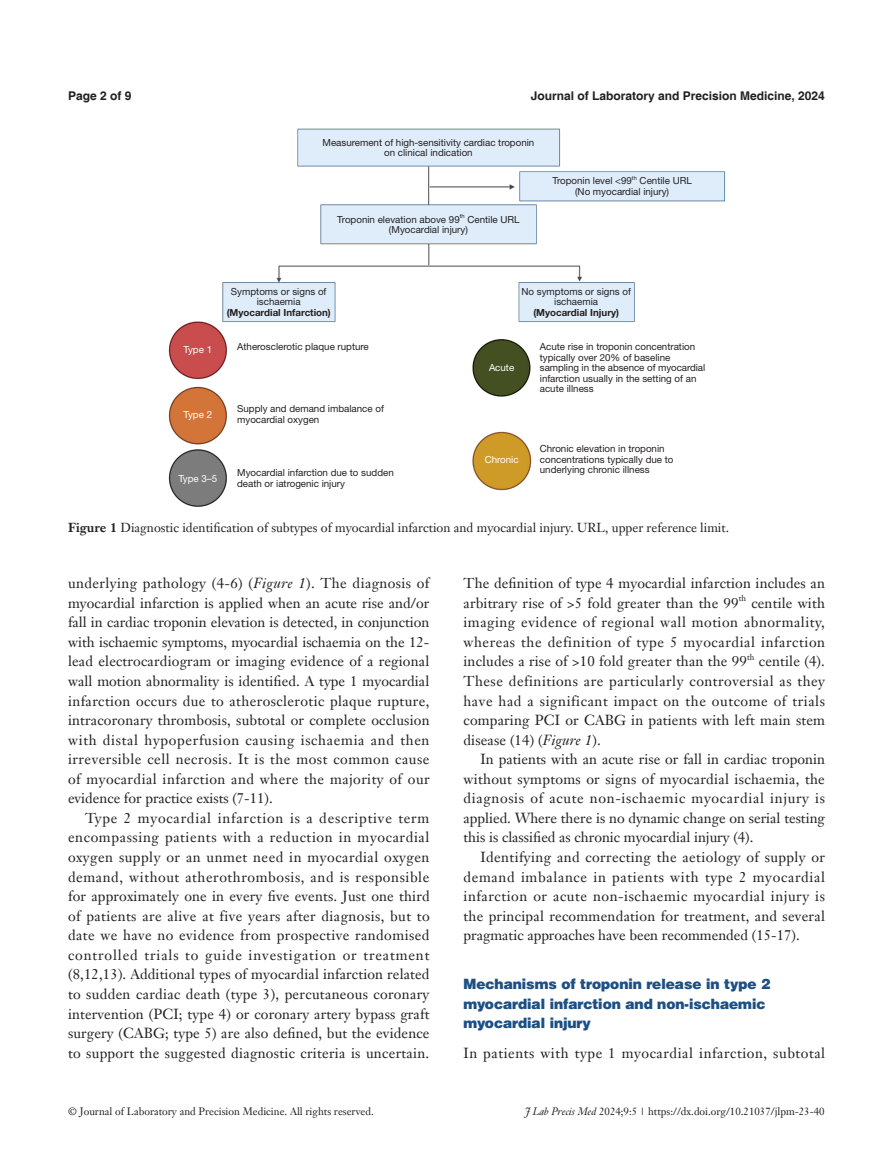
<style>
.page{position:relative;width:893px;height:1170px;background:#fff}
.page>*{position:absolute;margin:0;border:0;box-sizing:border-box;transform-origin:0 0}
.t1{font:14.25px/19.5px "Janson Text LT";letter-spacing:.01em;color:#231f20;text-align:justify}
.t2{font:900 14.25px/19.5px "Helvetica";color:#1c5085}
.t3{font:14.25px "Janson Text LT";letter-spacing:.04em;color:#231f20}
.t4{font:12.75px "Janson Text LT";color:#231f20}
.t5{font:700 12px "Helvetica";color:#231f20}
.t6{font:10.5px "Janson Text LT";color:#231f20}
.t7{font:9.75px/10.5px "Helvetica Neue LT Pro";color:#231f20}
.t8{font:700 9.75px "Helvetica Neue LT Pro";color:#231f20}
.t9{font:9.75px "Helvetica Neue LT Pro";color:#fff}
.t10{font:8.25px "Janson Text LT";color:#231f20}
.t11{font:5.7px "Helvetica Neue LT Pro";color:#231f20}
.s1{font-weight:700}
.s2{font-style:italic}
</style>
<div class="page">
<img style="left:168px;top:128px;width:557px;height:379px">
<p class="t5" style="left:68px;top:88px;width:65px">Page 2 of 9</p>
<p class="t5" style="left:531px;top:88px;width:296px">Journal of Laboratory and Precision Medicine, 2024</p>
<p class="t7" style="left:323px;top:137px;width:213px;text-align:center">Measurement of high-sensitivity cardiac troponin on clinical indication</p>
<p class="t7" style="left:337px;top:214px;width:124px">Troponin elevation above 99</p>
<p class="t11" style="left:460px;top:212px;width:6px">th</p>
<p class="t7" style="left:389px;top:214px;width:132px;text-indent:78px">Centile URL (Myocardial injury)</p>
<p class="t7" style="left:552px;top:175px;width:81px">Troponin level &lt;99</p>
<p class="t11" style="left:632px;top:174px;width:6px">th</p>
<p class="t7" style="left:575px;top:175px;width:118px;text-indent:65px">Centile URL (No myocardial injury)</p>
<p class="t7" style="left:231px;top:286px;width:97px;text-align:center">Symptoms or signs of ischaemia</p>
<p class="t8" style="left:227px;top:306px;width:106px">(Myocardial Infarction)</p>
<p class="t7" style="left:521px;top:285px;width:111px;text-align:center">No symptoms or signs of ischaemia</p>
<p class="t8" style="left:533px;top:306px;width:87px">(Myocardial Injury)</p>
<p class="t9" style="left:184px;top:344px;width:30px">Type 1</p>
<p class="t7" style="left:237px;top:341px;width:133px">Atherosclerotic plaque rupture</p>
<p class="t9" style="left:489px;top:361px;width:27px">Acute</p>
<p class="t7" style="left:540px;top:341px;width:167px">Acute rise in troponin concentration typically over 20% of baseline sampling in the absence of myocardial infarction usually in the setting of an acute illness</p>
<p class="t9" style="left:184px;top:408px;width:30px">Type 2</p>
<p class="t7" style="left:237px;top:403px;width:148px">Supply and demand imbalance of myocardial oxygen</p>
<p class="t9" style="left:178px;top:472px;width:40px">Type 3–5</p>
<p class="t7" style="left:237px;top:467px;width:158px">Myocardial infarction due to sudden death or iatrogenic injury</p>
<p class="t9" style="left:485px;top:453px;width:35px">Chronic</p>
<p class="t7" style="left:540px;top:443px;width:135px">Chronic elevation in troponin concentrations typically due to underlying chronic illness</p>
<p class="t4" style="left:68px;top:519px;width:662px"><span class="s1">Figure 1</span> Diagnostic identification of subtypes of myocardial infarction and myocardial injury. URL, upper reference limit.</p>
<p class="t1" style="left:68px;top:573px;width:363px">underlying pathology (4-6) (<span class="s2">Figure 1</span>). The diagnosis of myocardial infarction is applied when an acute rise and/or fall in cardiac troponin elevation is detected, in conjunction with ischaemic symptoms, myocardial ischaemia on the 12- lead electrocardiogram or imaging evidence of a regional wall motion abnormality is identified. A type 1 myocardial infarction occurs due to atherosclerotic plaque rupture, intracoronary thrombosis, subtotal or complete occlusion with distal hypoperfusion causing ischaemia and then irreversible cell necrosis. It is the most common cause of myocardial infarction and where the majority of our evidence for practice exists (7-11).</p>
<p class="t1" style="left:68px;top:808px;width:363px;text-indent:17px">Type 2 myocardial infarction is a descriptive term encompassing patients with a reduction in myocardial oxygen supply or an unmet need in myocardial oxygen demand, without atherothrombosis, and is responsible for approximately one in every five events. Just one third of patients are alive at five years after diagnosis, but to date we have no evidence from prospective randomised controlled trials to guide investigation or treatment (8,12,13). Additional types of myocardial infarction related to sudden cardiac death (type 3), percutaneous coronary intervention (PCI; type 4) or coronary artery bypass graft surgery (CABG; type 5) are also defined, but the evidence to support the suggested diagnostic criteria is uncertain.</p>
<p class="t1" style="left:463px;top:573px;width:363px">The definition of type 4 myocardial infarction includes an arbitrary rise of &gt;5 fold greater than the 99</p>
<p class="t10" style="left:739px;top:592px;width:9px">th</p>
<p class="t1" style="left:463px;top:593px;width:363px;text-indent:288px">centile with imaging evidence of regional wall motion abnormality, whereas the definition of type 5 myocardial infarction includes a rise of &gt;10 fold greater than the 99</p>
<p class="t10" style="left:747px;top:651px;width:9px">th</p>
<p class="t1" style="left:463px;top:651px;width:363px;text-indent:295px">centile (4).<br>These definitions are particularly controversial as they have had a significant impact on the outcome of trials comparing PCI or CABG in patients with left main stem disease (14) (<span class="s2">Figure 1</span>).</p>
<p class="t1" style="left:463px;top:749px;width:363px;text-indent:17px">In patients with an acute rise or fall in cardiac troponin without symptoms or signs of myocardial ischaemia, the diagnosis of acute non-ischaemic myocardial injury is applied. Where there is no dynamic change on serial testing this is classified as chronic myocardial injury (4).</p>
<p class="t1" style="left:463px;top:847px;width:363px;text-indent:17px">Identifying and correcting the aetiology of supply or demand imbalance in patients with type 2 myocardial infarction or acute non-ischaemic myocardial injury is the principal recommendation for treatment, and several pragmatic approaches have been recommended (15-17).</p>
<p class="t2" style="left:463px;top:973px;width:308px">Mechanisms of troponin release in type 2 myocardial infarction and non-ischaemic myocardial injury</p>
<p class="t3" style="left:463px;top:1043px;width:363px">In patients with type 1 myocardial infarction, subtotal</p>
<p class="t6" style="left:68px;top:1104px;width:307px">© Journal of Laboratory and Precision Medicine. All rights reserved.</p>
<p class="t6" style="left:525px;top:1104px;width:301px"><span class="s2">J Lab Precis Med</span> 2024;9:5 | https://dx.doi.org/10.21037/jlpm-23-40</p>
</div>
